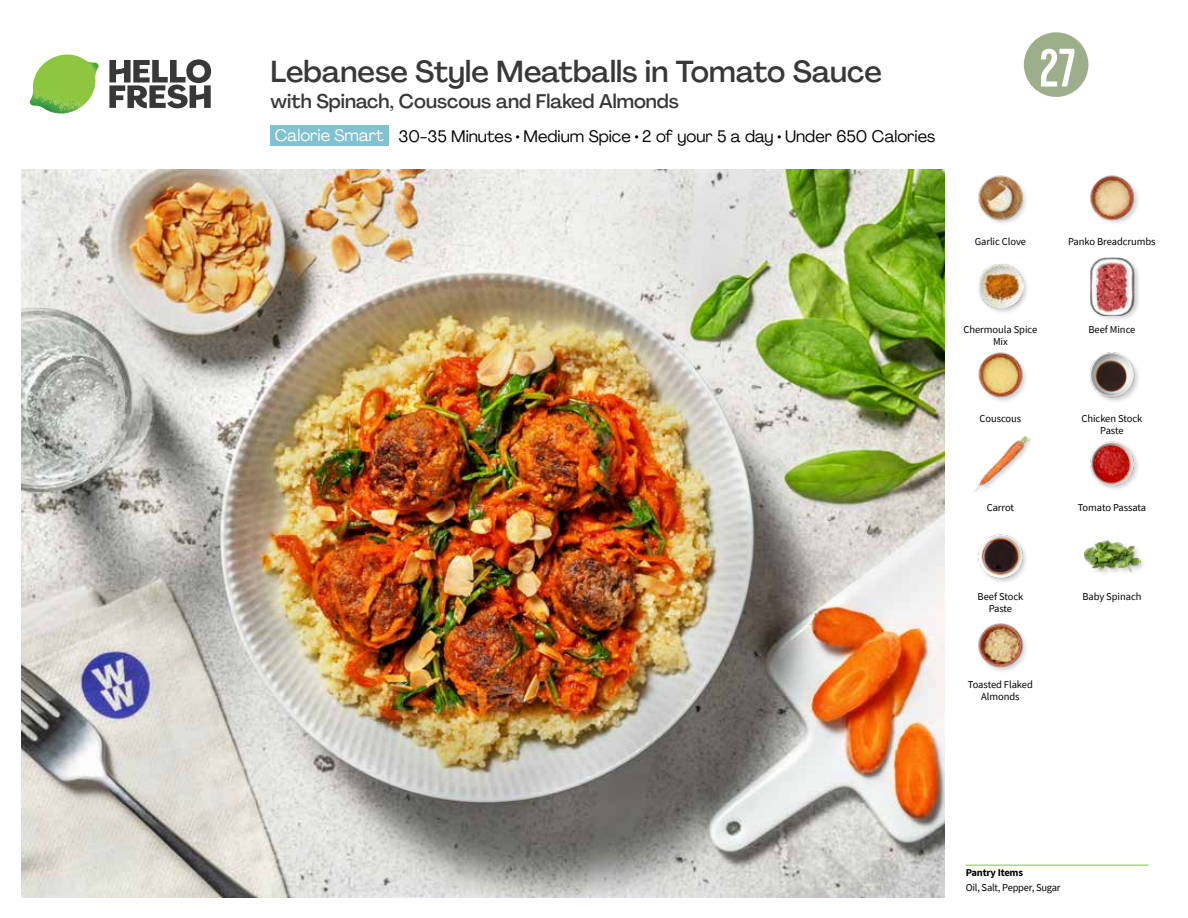
<style>
.page{position:relative;width:1188px;height:918px;background:#fff}
.page>*{position:absolute;margin:0;border:0;box-sizing:border-box;transform-origin:0 0}
.t1{font:54px "Kapra";color:#fff}
.t2{font:500 30px "Agrandir";color:#383839}
.t3{font:500 19.5px "Agrandir";color:#383839}
.t4{font:16.5px "Agrandir";color:#000}
.t5{font:10.5px/12px "Source Sans Pro";letter-spacing:-.005em;color:#000;text-align:center}
.t6{font:700 10.5px "Source Sans Pro";letter-spacing:-.02em;color:#000}
.s1{color:#fff}
</style>
<div class="page">
<svg style="left:109px;top:59px;width:102px;height:49px"></svg>
<img style="left:30px;top:55px;width:69px;height:59px">
<img style="left:21px;top:170px;width:924px;height:728px">
<hr style="left:966px;top:865px;width:183px;height:1px;background:#82c341">
<div style="left:271px;top:126px;width:118px;height:20px;background:#82c1cf"></div>
<img style="left:978px;top:534px;width:48px;height:48px">
<img style="left:978px;top:623px;width:48px;height:48px">
<div style="left:1083px;top:539px;width:64px;height:40px;background:#000;opacity:.2"></div>
<img style="left:1083px;top:539px;width:58px;height:40px">
<img style="left:978px;top:352px;width:48px;height:49px">
<img style="left:973px;top:436px;width:56px;height:56px">
<img style="left:1090px;top:441px;width:48px;height:48px">
<img style="left:1089px;top:352px;width:50px;height:50px">
<img style="left:978px;top:175px;width:48px;height:48px">
<div style="left:977px;top:263px;width:53px;height:53px;background:#000;opacity:.2"></div>
<img style="left:978px;top:264px;width:45px;height:45px">
<div style="left:1089px;top:257px;width:52px;height:65px;background:#000;opacity:.2"></div>
<img style="left:1089px;top:258px;width:52px;height:57px">
<img style="left:1090px;top:175px;width:48px;height:48px">
<svg style="left:1023px;top:32px;width:66px;height:65px"></svg>
<h2 class="t2" style="left:271px;top:53px;width:613px">Lebanese Style Meatballs in Tomato Sauce</h2>
<h1 class="t1" style="left:1039px;top:37px;width:38px">27</h1>
<h3 class="t3" style="left:271px;top:89px;width:410px">with Spinach, Couscous and Flaked Almonds</h3>
<h3 class="t4" style="left:275px;top:126px;width:662px"><span class="s1">Calorie Smart</span> 30-35 Minutes • Medium Spice • 2 of your 5 a day • Under 650 Calories</h3>
<p class="t5" style="left:975px;top:235px;width:53px">Garlic Clove</p>
<p class="t5" style="left:1068px;top:235px;width:89px">Panko Breadcrumbs</p>
<p class="t5" style="left:964px;top:324px;width:75px">Chermoula Spice</p>
<p class="t5" style="left:1088px;top:324px;width:48px">Beef Mince</p>
<p class="t5" style="left:993px;top:336px;width:16px">Mix</p>
<p class="t5" style="left:980px;top:413px;width:43px">Couscous</p>
<p class="t5" style="left:1081px;top:413px;width:62px">Chicken Stock<br>Paste</p>
<p class="t5" style="left:987px;top:501px;width:29px">Carrot</p>
<p class="t5" style="left:1078px;top:501px;width:70px">Tomato Passata</p>
<p class="t5" style="left:978px;top:590px;width:47px">Beef Stock</p>
<p class="t5" style="left:1082px;top:590px;width:61px">Baby Spinach</p>
<p class="t5" style="left:989px;top:602px;width:25px">Paste</p>
<p class="t5" style="left:968px;top:679px;width:66px">Toasted Flaked<br>Almonds</p>
<p class="t6" style="left:966px;top:866px;width:59px">Pantry Items</p>
<p class="t5" style="left:966px;top:881px;width:96px">Oil, Salt, Pepper, Sugar</p>
</div>
